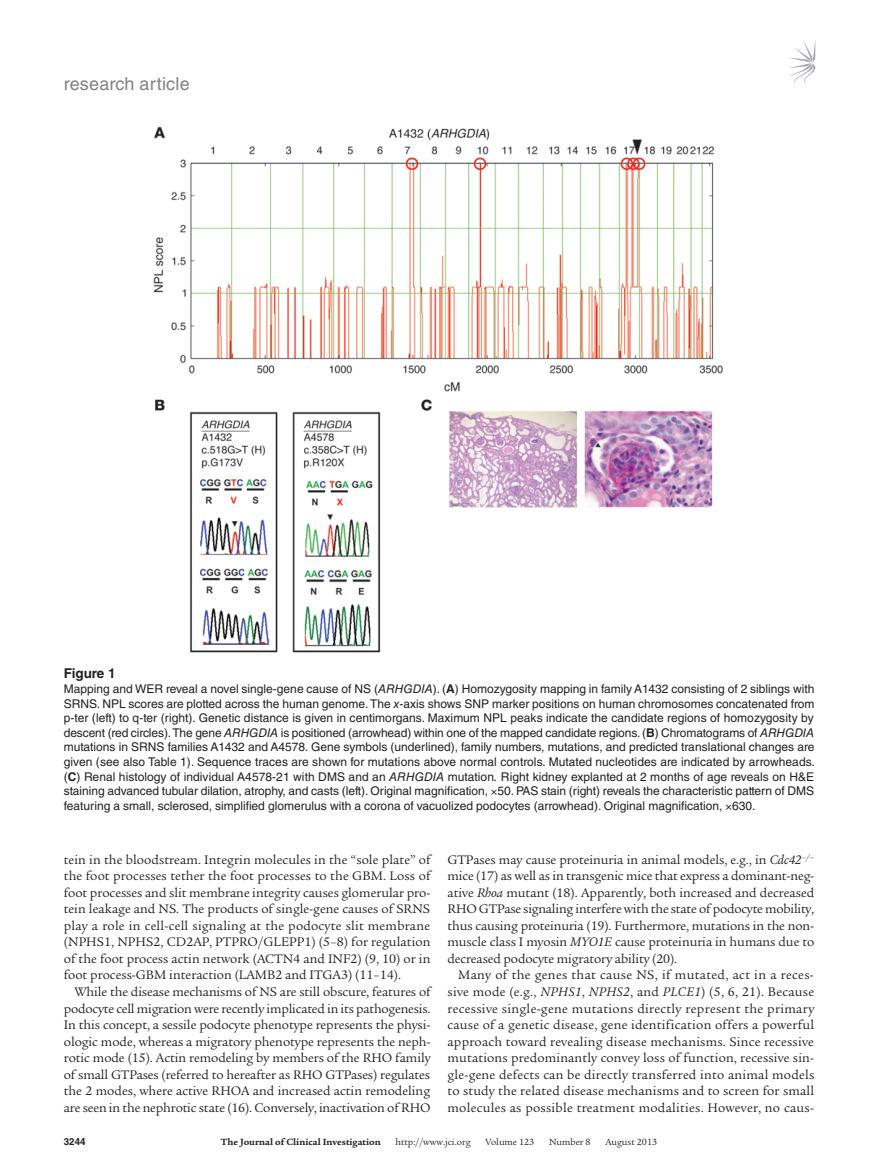
<style>
.page{position:relative;width:878px;height:1175px;background:#fff}
.page>*{position:absolute;margin:0;border:0;box-sizing:border-box;transform-origin:0 0}
.t1{font:18px "Helvetica LT Std";letter-spacing:.01em;color:#808285}
.t2{font:13.5px/16.5px "Legacy Serif Std";letter-spacing:-.005em;color:#231f20;text-align:justify}
.t3{font:700 13.5px "Helvetica LT Std";color:#231f20}
.t4{font:12px/14.7px "Helvetica LT Std";color:#231f20;text-align:justify}
.t5{font:9.75px "Legacy Serif Std";color:#231f20}
.t6{font:700 9.75px "Legacy Serif Std";color:#231f20}
.t7{font:700 9.75px "Helvetica LT Std";color:#231f20}
.s1{font-style:italic}
.s2{font-weight:700}
</style>
<div class="page">
<svg style="left:789px;top:42px;width:26px;height:43px"></svg>
<img style="left:153px;top:126px;width:570px;height:527px">
<h1 class="t1" style="left:64px;top:73px;width:127px">research article</h1>
<p class="t3" style="left:64px;top:665px;width:53px">Figure 1</p>
<p class="t4" style="left:64px;top:681px;width:752px">Mapping and WER reveal a novel single-gene cause of NS (<span class="s1">ARHGDIA</span>). (<span class="s2">A</span>) Homozygosity mapping in family A1432 consisting of 2 siblings with SRNS. NPL scores are plotted across the human genome. The <span class="s1">x</span>-axis shows SNP marker positions on human chromosomes concatenated from p-ter (left) to q-ter (right). Genetic distance is given in centimorgans. Maximum NPL peaks indicate the candidate regions of homozygosity by descent (red circles). The gene <span class="s1">ARHGDIA</span> is positioned (arrowhead) within one of the mapped candidate regions. (<span class="s2">B</span>) Chromatograms of <span class="s1">ARHGDIA </span>mutations in SRNS families A1432 and A4578. Gene symbols (underlined), family numbers, mutations, and predicted translational changes are given (see also Table 1). Sequence traces are shown for mutations above normal controls. Mutated nucleotides are indicated by arrowheads. (<span class="s2">C</span>) Renal histology of individual A4578-21 with DMS and an <span class="s1">ARHGDIA</span> mutation<span class="s1">.</span> Right kidney explanted at 2 months of age reveals on H&amp;E staining advanced tubular dilation, atrophy, and casts (left). Original magnification, 50. PAS stain (right) reveals the characteristic pattern of DMS featuring a small, sclerosed, simplified glomerulus with a corona of vacuolized podocytes (arrowhead). Original magnification, 630.</p>
<p class="t2" style="left:64px;top:851px;width:368px">tein in the bloodstream. Integrin molecules in the “sole plate” of the foot processes tether the foot processes to the GBM. Loss of foot processes and slit membrane integrity causes glomerular pro&shy;tein leakage and NS. The products of single-gene causes of SRNS play a role in cell-cell signaling at the podocyte slit membrane (NPHS1, NPHS2, CD2AP, PTPRO/GLEPP1) (5–8) for regulation of the foot process actin network (ACTN4 and INF2) (9, 10) or in foot process-GBM interaction (LAMB2 and ITGA3) (11–14).</p>
<p class="t2" style="left:64px;top:983px;width:368px;text-indent:11px">While the disease mechanisms of NS are still obscure, features of podocyte cell migration were recently implicated in its pathogenesis.<br>In this concept, a sessile podocyte phenotype represents the physi&shy;ologic mode, whereas a migratory phenotype represents the neph&shy;rotic mode (15). Actin remodeling by members of the RHO family of small GTPases (referred to hereafter as RHO GTPases) regulates the 2 modes, where active RHOA and increased actin remodeling are seen in the nephrotic state (16). Conversely, inactivation of RHO</p>
<p class="t2" style="left:447px;top:851px;width:368px">GTPases may cause proteinuria in animal models, e.g., in <span class="s1">Cdc42</span><sup>–/– </sup>mice (17) as well as in transgenic mice that express a dominant-neg&shy;ative <span class="s1">Rhoa</span> mutant (18). Apparently, both increased and decreased RHO GTPase signaling interfere with the state of podocyte mobility, thus causing proteinuria (19). Furthermore, mutations in the non&shy;muscle class I myosin <span class="s1">MYO1E</span> cause proteinuria in humans due to decreased podocyte migratory ability (20).</p>
<p class="t2" style="left:447px;top:967px;width:368px;text-indent:11px">Many of the genes that cause NS, if mutated, act in a reces&shy;sive mode (e.g., <span class="s1">NPHS1</span>, <span class="s1">NPHS2</span>, and <span class="s1">PLCE1</span>) (5, 6, 21). Because recessive single-gene mutations directly represent the primary cause of a genetic disease, gene identification offers a powerful approach toward revealing disease mechanisms. Since recessive mutations predominantly convey loss of function, recessive sin&shy;gle-gene defects can be directly transferred into animal models to study the related disease mechanisms and to screen for small molecules as possible treatment modalities. However, no caus-</p>
<p class="t7" style="left:64px;top:1135px;width:23px">3244</p>
<p class="t6" style="left:221px;top:1135px;width:161px">The Journal of Clinical Investigation</p>
<p class="t5" style="left:395px;top:1136px;width:77px">http://www.jci.org</p>
<p class="t5" style="left:485px;top:1136px;width:50px">Volume 123</p>
<p class="t5" style="left:549px;top:1136px;width:43px">Number 8</p>
<p class="t5" style="left:605px;top:1136px;width:53px">August 2013</p>
</div>
